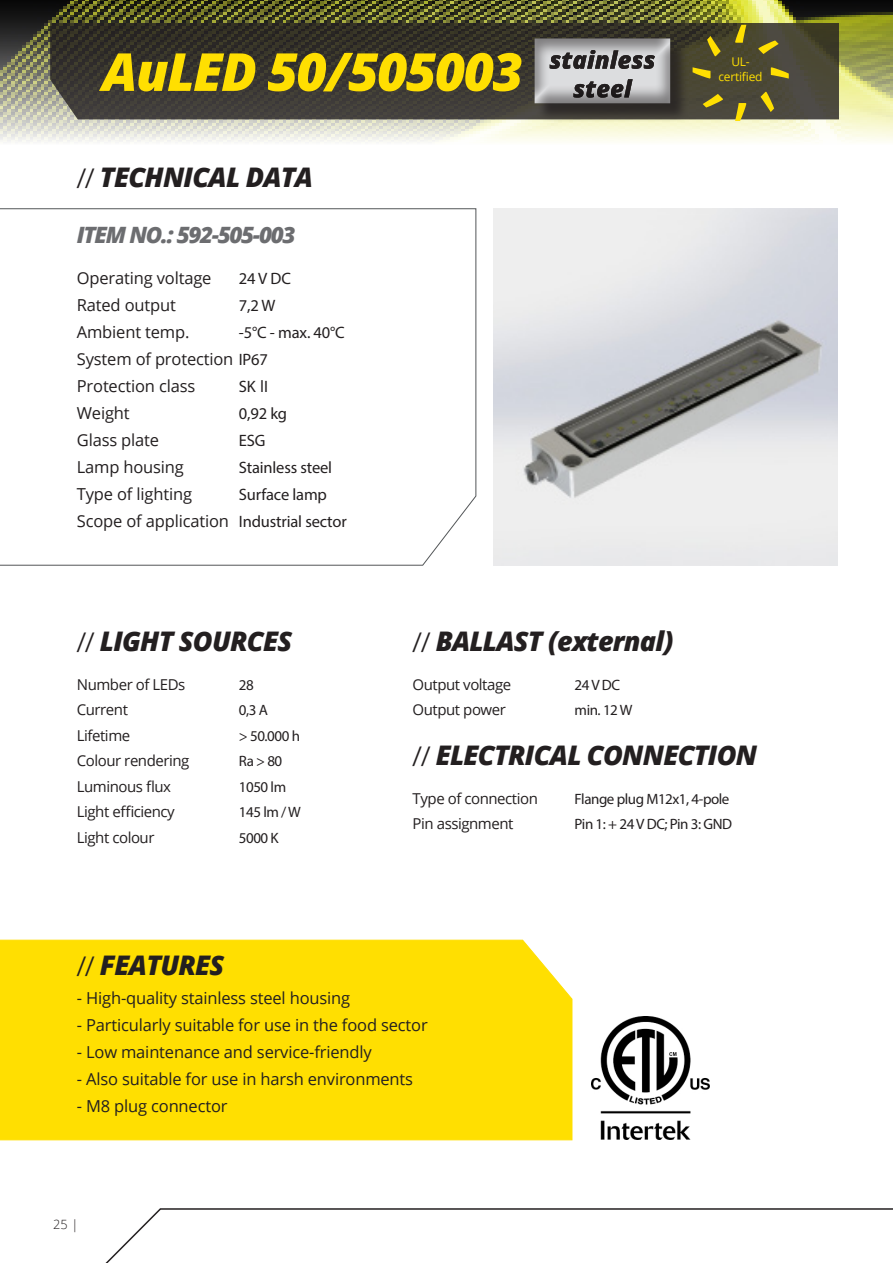
<style>
.page{position:relative;width:893px;height:1263px;background:#fff}
.page>*{position:absolute;margin:0;border:0;box-sizing:border-box;transform-origin:0 0}
.t1{font:105px "Open Sans";color:#ffdf01}
.t2{font:italic 800 52.5px "Open Sans";letter-spacing:-.03em;color:#ffdf01}
.t3{font:italic 800 27px "Open Sans";letter-spacing:-.03em;color:#231f20}
.t4{font:italic 800 22.5px "Open Sans";letter-spacing:-.06em;color:#6c6d70}
.t5{font:16.5px/27px "Open Sans";letter-spacing:-.01em;color:#231f20}
.t6{font:16.5px/27px "Myriad Pro";letter-spacing:-.01em;color:#231f20}
.t7{font:15px "Open Sans";letter-spacing:-.03em;color:#231f20}
.t8{font:15px "Myriad Pro";letter-spacing:-.03em;color:#231f20}
.t9{font:300 12.75px "Open Sans";color:#231f20}
.t10{font:12px/14.4px "Open Sans";letter-spacing:-.02em;color:#ffdf01;text-align:center}
.s1{font-family:"Myriad Pro";font-weight:400;font-style:normal}
.s2{font-family:"Myriad Pro"}
.s3{font-family:"Open Sans"}
</style>
<div class="page">
<svg style="left:105px;top:1208px;width:788px;height:55px"></svg>
<img style="left:0;top:0;width:893px;height:142px">
<svg style="left:50px;top:23px;width:789px;height:96px;background:#3d3a31"></svg>
<svg style="left:0;top:208px;width:477px;height:358px"></svg>
<div style="left:0;top:939px;width:573px;height:201px;background:#ffdf01"></div>
<div style="left:82px;top:1208px;width:29px;height:33px;background:#fff"></div>
<img style="left:493px;top:208px;width:345px;height:358px">
<div style="left:537px;top:41px;width:152px;height:81px;background:#231f20;opacity:.75"></div>
<div style="left:533px;top:38px;width:153px;height:68px;background:#231f20;opacity:.5"></div>
<img style="left:592px;top:1016px;width:117px;height:124px">
<p class="t2" style="left:102px;top:32px;width:422px">AuLED 50/505003</p>
<p class="t3" style="left:77px;top:156px;width:238px"><span class="s1">//</span> TECHNICAL DATA</p>
<p class="t4" style="left:77px;top:217px;width:220px">ITEM NO.: 592-505-003</p>
<p class="t5" style="left:77px;top:264px;width:136px">Operating voltage</p>
<p class="t6" style="left:239px;top:265px;width:54px">24 V DC</p>
<p class="t5" style="left:77px;top:291px;width:101px">Rated output</p>
<p class="t6" style="left:239px;top:292px;width:38px">7,2 W</p>
<p class="t5" style="left:77px;top:318px;width:114px">Ambient temp.</p>
<p class="t5" style="left:77px;top:318px;width:269px;text-indent:162px"><span class="s2">-5°C - max. 40°C<br></span>System of protection <span class="s2">IP67<br></span>Protection class</p>
<p class="t6" style="left:239px;top:373px;width:31px">SK <span class="s3">I</span>I</p>
<p class="t5" style="left:77px;top:399px;width:54px">Weight</p>
<p class="t6" style="left:239px;top:400px;width:50px">0,92 kg</p>
<p class="t5" style="left:77px;top:426px;width:84px">Glass plate</p>
<p class="t6" style="left:239px;top:427px;width:28px">ESG</p>
<p class="t5" style="left:77px;top:453px;width:109px">Lamp housing</p>
<p class="t6" style="left:239px;top:454px;width:95px">Stainless steel</p>
<p class="t5" style="left:77px;top:480px;width:117px">Type of lighting</p>
<p class="t6" style="left:77px;top:481px;width:271px;text-indent:162px">Surface lamp<br><span class="s3">Scope of application</span> Industrial sector</p>
<p class="t1" style="left:690px;top:-9px;width:102px">҉</p>
<p class="t10" style="left:718px;top:54px;width:46px">UL&shy;certified</p>
<p class="t3" style="left:77px;top:620px;width:217px"><span class="s1">//</span> LIGHT SOURCES</p>
<p class="t7" style="left:77px;top:674px;width:110px">Number of LEDs</p>
<p class="t8" style="left:239px;top:675px;width:16px">28</p>
<p class="t7" style="left:77px;top:699px;width:53px">Current</p>
<p class="t8" style="left:239px;top:701px;width:31px">0,3 A</p>
<p class="t7" style="left:77px;top:725px;width:55px">Lifetime</p>
<p class="t8" style="left:239px;top:726px;width:63px">&gt; 50.000 h</p>
<p class="t7" style="left:77px;top:750px;width:114px">Colour rendering</p>
<p class="t8" style="left:239px;top:752px;width:45px">Ra &gt; 80</p>
<p class="t7" style="left:77px;top:776px;width:96px">Luminous flux</p>
<p class="t8" style="left:239px;top:777px;width:49px">1050 lm</p>
<p class="t7" style="left:77px;top:801px;width:100px">Light efficiency</p>
<p class="t8" style="left:239px;top:803px;width:63px">145 lm / W</p>
<p class="t7" style="left:77px;top:827px;width:79px">Light colour</p>
<p class="t8" style="left:239px;top:828px;width:41px">5000 K</p>
<p class="t3" style="left:413px;top:620px;width:262px"><span class="s1">//</span> BALLAST (external)</p>
<p class="t7" style="left:413px;top:674px;width:100px">Output voltage</p>
<p class="t8" style="left:575px;top:675px;width:47px">24 V DC</p>
<p class="t7" style="left:413px;top:699px;width:95px">Output power</p>
<p class="t8" style="left:575px;top:701px;width:59px">min. 12 W</p>
<p class="t3" style="left:413px;top:734px;width:346px"><span class="s1">//</span> ELECTRICAL CONNECTION</p>
<p class="t7" style="left:413px;top:788px;width:127px">Type of connection</p>
<p class="t8" style="left:575px;top:789px;width:156px">Flange plug M12x1, 4-pole</p>
<p class="t7" style="left:413px;top:814px;width:102px">Pin assignment</p>
<p class="t8" style="left:575px;top:815px;width:159px">Pin 1: + 24 V DC; Pin 3: GND</p>
<p class="t3" style="left:77px;top:945px;width:149px"><span class="s1">//</span> FEATURES</p>
<p class="t5" style="left:77px;top:983px;width:275px">- High-quality stainless steel housing</p>
<p class="t5" style="left:77px;top:1010px;width:352px">- Particularly suitable for use in the food sector</p>
<p class="t5" style="left:77px;top:1037px;width:296px">- Low maintenance and service-friendly</p>
<p class="t5" style="left:77px;top:1064px;width:338px">- Also suitable for use in harsh environments</p>
<p class="t5" style="left:77px;top:1091px;width:152px">- M8 plug connector</p>
<p class="t9" style="left:53px;top:1216px;width:27px">25 |</p>
</div>
